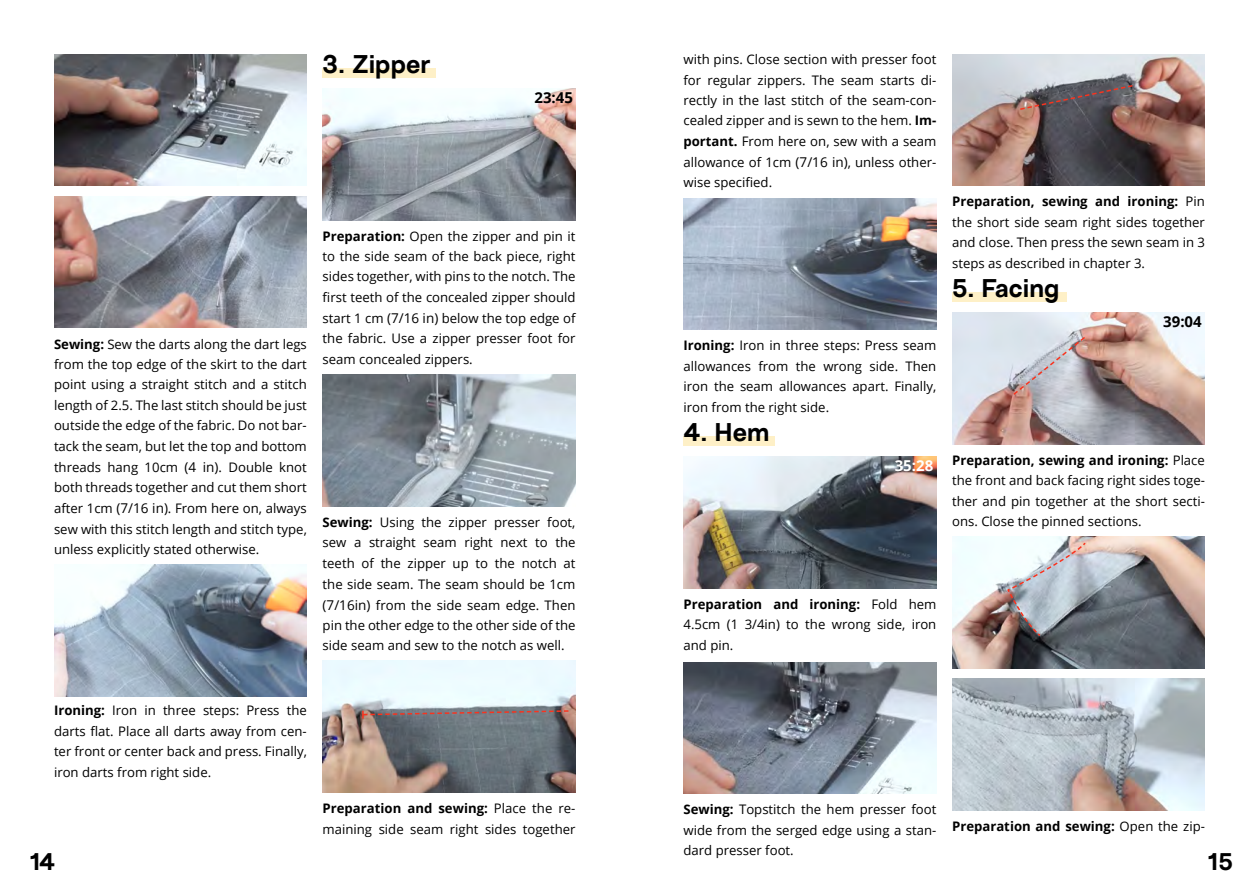
<style>
.page{position:relative;width:1259px;height:893px;background:#fff}
.page>*{position:absolute;margin:0;border:0;box-sizing:border-box;transform-origin:0 0}
.t1{font:700 25.5px "Nurom";color:#000}
.t2{font:700 24px "Nurom";color:#000}
.t3{font:700 15px "Open Sans";color:#000}
.t4{font:700 15px "Open Sans";color:#fff}
.t5{font:13.2px/20.5px "Open Sans";color:#000;text-align:justify}
.t6{font:700 13.2px "Open Sans";color:#000}
.s1{font-weight:700}
.s2{font-size:13.5px}
.s3{font-weight:400}
</style>
<div class="page">
<img style="left:323px;top:88px;width:252px;height:132px">
<img style="left:54px;top:54px;width:253px;height:132px">
<img style="left:54px;top:196px;width:253px;height:132px">
<img style="left:54px;top:565px;width:253px;height:131px">
<div style="left:323px;top:68px;width:113px;height:10px;background:#fef0c7"></div>
<img style="left:323px;top:374px;width:252px;height:132px">
<img style="left:683px;top:456px;width:253px;height:132px">
<img style="left:323px;top:661px;width:252px;height:132px">
<svg style="left:361px;top:709px;width:209px;height:9px;background:#827275"></svg>
<img style="left:683px;top:198px;width:253px;height:132px">
<div style="left:683px;top:437px;width:92px;height:9px;background:#fef0c7"></div>
<img style="left:683px;top:662px;width:253px;height:132px">
<img style="left:952px;top:54px;width:253px;height:132px">
<svg style="left:1018px;top:84px;width:116px;height:27px;background:#6e6367"></svg>
<img style="left:952px;top:312px;width:253px;height:132px">
<div style="left:952px;top:293px;width:114px;height:9px;background:#fef0c7"></div>
<svg style="left:1011px;top:335px;width:75px;height:61px;background:#c7c3ca"></svg>
<img style="left:952px;top:536px;width:253px;height:132px">
<img style="left:1006px;top:542px;width:80px;height:95px">
<img style="left:952px;top:679px;width:253px;height:131px">
<h1 class="t1" style="left:323px;top:48px;width:109px">3. Zipper</h1>
<p class="t3" style="left:534px;top:87px;width:40px">23:45</p>
<p class="t5" style="left:54px;top:333px;width:254px"><span class="s1">Sewing:</span> Sew the darts along the dart legs from the top edge of the skirt to the dart point using a straight stitch and a stitch length of 2.5. The last stitch should be just outside the edge of the fabric. Do not bar&shy;tack the seam, but let the top and bottom threads hang 10cm <span class="s2">(4 in)</span>. Double knot both threads together and cut them short after 1cm <span class="s2">(7/16 in)</span>. From here on, always sew with this stitch length and stitch type, unless explicitly stated otherwise.</p>
<p class="t5" style="left:323px;top:225px;width:254px"><span class="s1">Preparation:</span> Open the zipper and pin it to the side seam of the back piece, right sides together, with pins to the notch. The first teeth of the concealed zipper should start 1 cm <span class="s2">(7/16 in)</span> below the top edge of the fabric. Use a zipper presser foot for seam concealed zippers.</p>
<p class="t5" style="left:323px;top:511px;width:254px"><span class="s1">Sewing:</span> Using the zipper presser foot, sew a straight seam right next to the teeth of the zipper up to the notch at the side seam. The seam should be 1cm <span class="s2">(7/16in)</span> from the side seam edge. Then pin the other edge to the other side of the side seam and sew to the notch as well.</p>
<p class="t5" style="left:54px;top:700px;width:254px"><span class="s1">Ironing:</span> Iron in three steps: Press the darts flat. Place all darts away from cen&shy;ter front or center back and press. Finally, iron darts from right side.</p>
<p class="t5" style="left:683px;top:49px;width:254px">with pins. Close section with presser foot for regular zippers. The seam starts di&shy;rectly in the last stitch of the seam-con&shy;cealed zipper and is sewn to the hem. <span class="s1">Im&shy;portant.</span> From here on, sew with a seam allowance of 1cm <span class="s2">(7/16 in)</span>, unless other&shy;wise specified.</p>
<p class="t5" style="left:683px;top:335px;width:254px"><span class="s1">Ironing:</span> Iron in three steps: Press seam allowances from the wrong side. Then iron the seam allowances apart. Finally, iron from the right side.</p>
<h1 class="t1" style="left:683px;top:416px;width:88px">4. Hem</h1>
<p class="t4" style="left:894px;top:455px;width:40px">35:28</p>
<p class="t5" style="left:952px;top:191px;width:254px"><span class="s1">Preparation, sewing and ironing:</span> Pin the short side seam right sides together and close. Then press the sewn seam in 3 steps as described in chapter 3.</p>
<h1 class="t1" style="left:952px;top:272px;width:109px">5. Facing</h1>
<p class="t3" style="left:1163px;top:311px;width:40px">39:04</p>
<p class="t5" style="left:952px;top:449px;width:254px"><span class="s1">Preparation, sewing and ironing:</span> Place the front and back facing right sides toge&shy;ther and pin together at the short secti&shy;ons. Close the pinned sections.</p>
<p class="t5" style="left:683px;top:593px;width:254px"><span class="s1">Preparation and ironing:</span> Fold hem 4.5cm (1 3/4in) to the wrong side, iron and pin.</p>
<p class="t5" style="left:323px;top:798px;width:254px"><span class="s1">Preparation and sewing:</span> Place the re&shy;maining side seam right sides together</p>
<p class="t5" style="left:683px;top:799px;width:254px"><span class="s1">Sewing:</span> Topstitch the hem presser foot wide from the serged edge using a stan&shy;dard presser foot.</p>
<p class="t6" style="left:952px;top:817px;width:254px">Preparation and sewing: <span class="s3">Open the zip-</span></p>
<h2 class="t2" style="left:30px;top:846px;width:27px">14</h2>
<h2 class="t2" style="left:1208px;top:846px;width:27px">15</h2>
</div>
